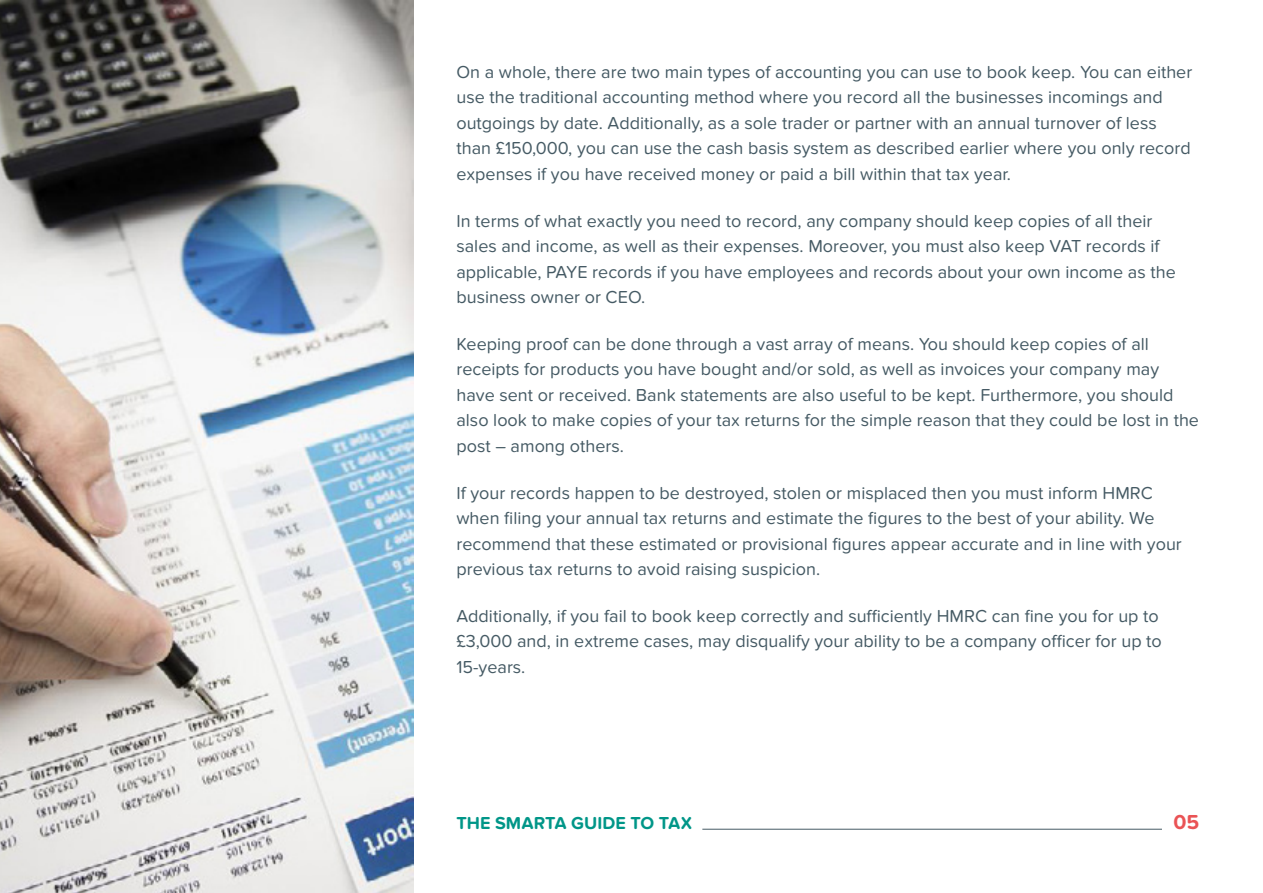
<style>
.page{position:relative;width:1263px;height:893px;background:#fff}
.page>*{position:absolute;margin:0;border:0;box-sizing:border-box;transform-origin:0 0}
.t1{font:700 21px "Proxima Nova Soft";color:#ea5355}
.t2{font:18px/25.5px "Proxima Nova Soft";color:#455a64}
.t3{font:700 18px "Proxima Nova Soft";color:#009688}
</style>
<div class="page">
<hr style="left:702px;top:829px;width:460px;height:1px;background:#455a64">
<img style="left:0;top:0;width:414px;height:893px">
<p class="t2" style="left:456px;top:59px;width:737px">On a whole, there are two main types of accounting you can use to book keep. You can either use the traditional accounting method where you record all the businesses incomings and outgoings by date. Additionally, as a sole trader or partner with an annual turnover of less than £150,000, you can use the cash basis system as described earlier where you only record expenses if you have received money or paid a bill within that tax year.</p>
<p class="t2" style="left:456px;top:208px;width:721px">In terms of what exactly you need to record, any company should keep copies of all their sales and income, as well as their expenses. Moreover, you must also keep VAT records if applicable, PAYE records if you have employees and records about your own income as the business owner or CEO.</p>
<p class="t2" style="left:456px;top:331px;width:744px">Keeping proof can be done through a vast array of means. You should keep copies of all receipts for products you have bought and/or sold, as well as invoices your company may have sent or received. Bank statements are also useful to be kept. Furthermore, you should also look to make copies of your tax returns for the simple reason that they could be lost in the post – among others.</p>
<p class="t2" style="left:456px;top:480px;width:727px">If your records happen to be destroyed, stolen or misplaced then you must inform HMRC when filing your annual tax returns and estimate the figures to the best of your ability. We recommend that these estimated or provisional figures appear accurate and in line with your previous tax returns to avoid raising suspicion.</p>
<p class="t2" style="left:456px;top:603px;width:707px">Additionally, if you fail to book keep correctly and sufficiently HMRC can fine you for up to £3,000 and, in extreme cases, may disqualify your ability to be a company officer for up to<br>15-years.</p>
<p class="t3" style="left:456px;top:813px;width:238px">THE SMARTA GUIDE TO TAX</p>
<p class="t1" style="left:1173px;top:810px;width:27px">05</p>
</div>
